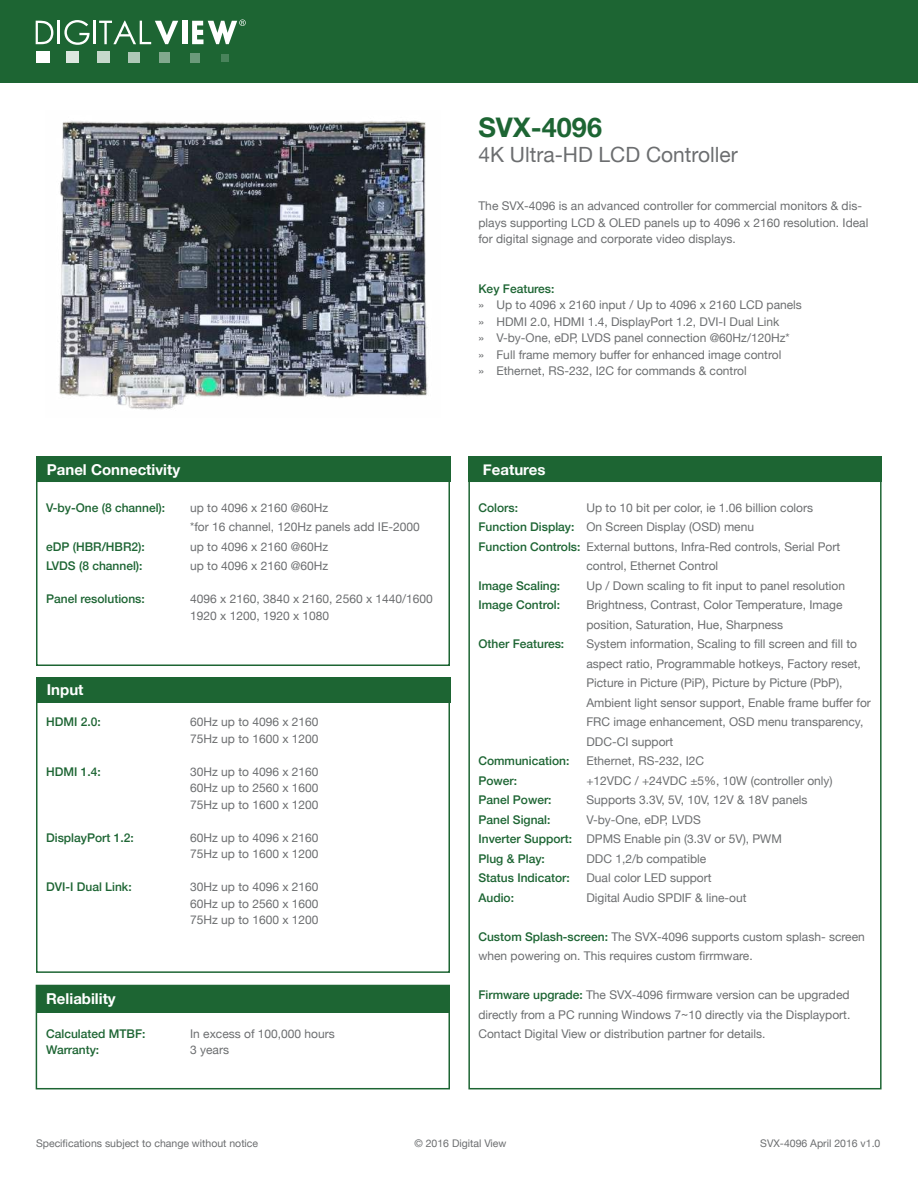
<style>
.page{position:relative;width:918px;height:1188px;background:#fff}
.page>*{position:absolute;margin:0;border:0;box-sizing:border-box;transform-origin:0 0}
.t1{font:700 27px "Helvetica Neue";color:#1d6533}
.t2{font:21px "Helvetica Neue";color:#6c6e70}
.t3{font:700 15px "Helvetica Neue";color:#fff}
.t4{font:12px/16.5px "Helvetica Neue";color:#6c6e70}
.t5{font:500 12px "Helvetica Neue";color:#1d6533}
.t6{font:10.5px "Helvetica Neue";color:#6c6e70}
.s1{font-weight:500;color:#1d6533}
</style>
<div class="page">
<div style="left:36px;top:481px;width:414px;height:185px;border:2px solid #1d6533"></div>
<div style="left:36px;top:456px;width:414px;height:26px;background:#1d6533"></div>
<div style="left:468px;top:456px;width:414px;height:26px;background:#1d6533"></div>
<div style="left:468px;top:481px;width:414px;height:608px;border:2px solid #1d6533"></div>
<div style="left:36px;top:678px;width:414px;height:25px;background:#1d6533"></div>
<div style="left:36px;top:678px;width:414px;height:295px;border:2px solid #1d6533"></div>
<div style="left:36px;top:985px;width:414px;height:104px;border:2px solid #1d6533"></div>
<div style="left:36px;top:985px;width:412px;height:28px;background:#1d6533"></div>
<div style="left:0;top:0;width:918px;height:83px;background:#1d6533"></div>
<div style="left:36px;top:51px;width:13px;height:12px;background:#fff"></div>
<div style="left:67px;top:51px;width:12px;height:12px;background:#dce7df"></div>
<div style="left:97px;top:51px;width:13px;height:12px;background:#c6d8cb"></div>
<div style="left:128px;top:52px;width:12px;height:11px;background:#afc8b7"></div>
<div style="left:159px;top:53px;width:10px;height:10px;background:#82a98e"></div>
<div style="left:190px;top:53px;width:9px;height:9px;background:#6b9a7a"></div>
<div style="left:222px;top:54px;width:7px;height:7px;background:#49835b"></div>
<svg style="left:36px;top:21px;width:17px;height:23px"></svg>
<hr style="left:58px;top:21px;width:2px;height:23px;background:#fff">
<svg style="left:64px;top:20px;width:26px;height:25px"></svg>
<hr style="left:94px;top:21px;width:2px;height:23px;background:#fff">
<svg style="left:99px;top:21px;width:79px;height:23px"></svg>
<div style="left:182px;top:21px;width:6px;height:23px;background:#fff"></div>
<svg style="left:192px;top:20px;width:54px;height:24px"></svg>
<img style="left:59px;top:120px;width:369px;height:290px">
<h1 class="t1" style="left:478px;top:117px;width:125px">SVX-4096</h1>
<h2 class="t2" style="left:478px;top:147px;width:261px">4K Ultra-HD LCD Controller</h2>
<p class="t4" style="left:478px;top:199px;width:391px">The SVX-4096 is an advanced controller for commercial monitors &amp; dis&shy;plays supporting LCD &amp; OLED panels up to 4096 x 2160 resolution. Ideal for digital signage and corporate video displays.</p>
<p class="t5" style="left:478px;top:284px;width:78px">Key Features:</p>
<p class="t4" style="left:478px;top:298px;width:325px">» Up to 4096 x 2160 input / Up to 4096 x 2160 LCD panels » HDMI 2.0, HDMI 1.4, DisplayPort 1.2, DVI-I Dual Link<br>» V-by-One, eDP, LVDS panel connection @60Hz/120Hz*<br>» Full frame memory bu昀昀er for enhanced image control<br>» Ethernet, RS-232, I2C for commands &amp; control</p>
<p class="t3" style="left:47px;top:464px;width:135px">Panel Connectivity</p>
<p class="t3" style="left:483px;top:464px;width:64px">Features</p>
<p class="t5" style="left:46px;top:503px;width:121px">V-by-One (8 channel):</p>
<p class="t4" style="left:190px;top:499px;width:231px;line-height:19.5px">up to 4096 x 2160 @60Hz<br>*for 16 channel, 120Hz panels add IE-2000</p>
<p class="t5" style="left:46px;top:542px;width:100px">eDP (HBR/HBR2):</p>
<p class="t4" style="left:190px;top:539px;width:140px">up to 4096 x 2160 @60Hz</p>
<p class="t5" style="left:46px;top:561px;width:98px">LVDS (8 channel):</p>
<p class="t4" style="left:190px;top:559px;width:140px">up to 4096 x 2160 @60Hz</p>
<p class="t5" style="left:46px;top:594px;width:100px">Panel resolutions:</p>
<p class="t4" style="left:190px;top:592px;width:244px">4096 x 2160, 3840 x 2160, 2560 x 1440/1600<br>1920 x 1200, 1920 x 1080</p>
<p class="t5" style="left:478px;top:503px;width:41px">Colors:</p>
<p class="t4" style="left:586px;top:500px;width:228px">Up to 10 bit per color, ie 1.06 billion colors</p>
<p class="t4" style="left:478px;top:520px;width:277px"><span class="s1">Function Display:</span> On Screen Display (OSD) menu</p>
<p class="t4" style="left:478px;top:539px;width:363px"><span class="s1">Function Controls:</span> External buttons, Infra-Red controls, Serial Port</p>
<p class="t4" style="left:586px;top:559px;width:133px">control, Ethernet Control</p>
<p class="t5" style="left:478px;top:581px;width:83px">Image Scaling:</p>
<p class="t4" style="left:586px;top:578px;width:260px">Up / Down scaling to 昀椀t input to panel resolution</p>
<p class="t5" style="left:478px;top:600px;width:83px">Image Control:</p>
<p class="t4" style="left:586px;top:596px;width:258px;line-height:19.5px">Brightness, Contrast, Color Temperature, Image position, Saturation, Hue, Sharpness</p>
<p class="t5" style="left:478px;top:639px;width:87px">Other Features:</p>
<p class="t4" style="left:586px;top:635px;width:286px;line-height:19.5px">System information, Scaling to 昀椀ll screen and 昀椀ll to aspect ratio, Programmable hotkeys, Factory reset, Picture in Picture (PiP), Picture by Picture (PbP), Ambient light sensor support, Enable frame bu昀昀er for FRC image enhancement, OSD menu transparency, DDC-CI support</p>
<p class="t5" style="left:478px;top:756px;width:92px">Communication:</p>
<p class="t4" style="left:586px;top:754px;width:119px">Ethernet, RS-232, I2C</p>
<p class="t5" style="left:478px;top:776px;width:40px">Power:</p>
<p class="t4" style="left:586px;top:773px;width:248px">+12VDC / +24VDC ±5%, 10W (controller only)</p>
<p class="t5" style="left:478px;top:795px;width:75px">Panel Power:</p>
<p class="t4" style="left:586px;top:793px;width:223px">Supports 3.3V, 5V, 10V, 12V &amp; 18V panels</p>
<p class="t5" style="left:478px;top:815px;width:74px">Panel Signal:</p>
<p class="t3" style="left:47px;top:684px;width:38px">Input</p>
<p class="t5" style="left:46px;top:718px;width:56px">HDMI 2.0:</p>
<p class="t4" style="left:190px;top:715px;width:130px">60Hz up to 4096 x 2160<br>75Hz up to 1600 x 1200</p>
<p class="t5" style="left:46px;top:767px;width:56px">HDMI 1.4:</p>
<p class="t4" style="left:190px;top:764px;width:130px;text-align:justify">30Hz up to 4096 x 2160<br>60Hz up to 2560 x 1600<br>75Hz up to 1600 x 1200</p>
<p class="t5" style="left:46px;top:833px;width:89px">DisplayPort 1.2:</p>
<p class="t4" style="left:190px;top:830px;width:130px">60Hz up to 4096 x 2160<br>75Hz up to 1600 x 1200</p>
<p class="t5" style="left:46px;top:883px;width:87px">DVI-I Dual Link:</p>
<p class="t4" style="left:190px;top:880px;width:130px;text-align:justify">30Hz up to 4096 x 2160<br>60Hz up to 2560 x 1600<br>75Hz up to 1600 x 1200</p>
<p class="t4" style="left:478px;top:811px;width:305px;line-height:19.5px;text-indent:108px">V-by-One, eDP, LVDS<br><span class="s1">Inverter Support:</span> DPMS Enable pin (3.3V or 5V), PWM<br><span class="s1">Plug &amp; Play:</span></p>
<p class="t4" style="left:586px;top:851px;width:121px">DDC 1,2/b compatible</p>
<p class="t5" style="left:478px;top:873px;width:93px">Status Indicator:</p>
<p class="t4" style="left:586px;top:871px;width:127px">Dual color LED support</p>
<p class="t5" style="left:478px;top:893px;width:37px">Audio:</p>
<p class="t4" style="left:586px;top:890px;width:162px">Digital Audio SPDIF &amp; line-out</p>
<p class="t4" style="left:478px;top:928px;width:388px;line-height:19.5px"><span class="s1">Custom Splash-screen:</span> The SVX-4096 supports custom splash- screen when powering on. This requires custom 昀椀rrmware.</p>
<p class="t4" style="left:478px;top:986px;width:373px;line-height:19.5px;text-align:justify"><span class="s1">Firmware upgrade:</span> The SVX-4096 昀椀rmware version can be upgraded directly from a PC running Windows 7~10 directly via the Displayport.<br>Contact Digital View or distribution partner for details.</p>
<p class="t3" style="left:46px;top:993px;width:71px">Reliability</p>
<p class="t5" style="left:46px;top:1029px;width:101px">Calculated MTBF:</p>
<p class="t4" style="left:190px;top:1027px;width:146px">In excess of 100,000 hours</p>
<p class="t5" style="left:46px;top:1046px;width:55px">Warranty:</p>
<p class="t4" style="left:190px;top:1043px;width:40px">3 years</p>
<p class="t6" style="left:36px;top:1136px;width:224px">Speci昀椀cations subject to change without notice</p>
<p class="t6" style="left:414px;top:1139px;width:94px">© 2016 Digital View</p>
<p class="t6" style="left:760px;top:1139px;width:122px">SVX-4096 April 2016 v1.0</p>
</div>
